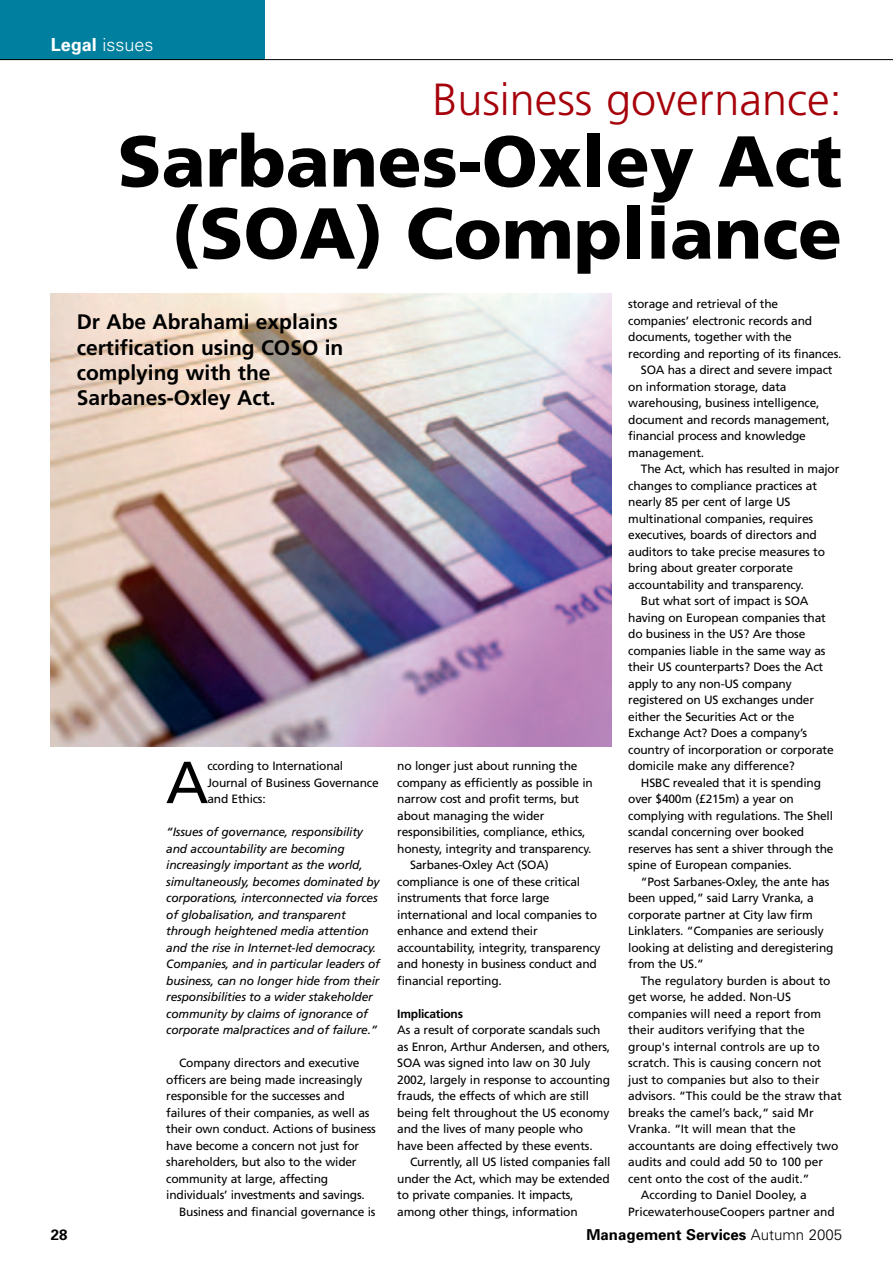
<style>
.page{position:relative;width:893px;height:1263px;background:#fff}
.page>*{position:absolute;margin:0;border:0;box-sizing:border-box;transform-origin:0 0}
.t1{font:900 72px/72px "Frutiger";color:#000;text-align:right}
.t2{font:59.25px "Frutiger";color:#000}
.t3{font:300 45px "Frutiger";color:#a6000a}
.t4{font:700 21px/25.2px "Frutiger";color:#000}
.t5{font:300 18px "Univers";color:#fff}
.t6{font:700 15px "Univers";color:#000}
.t7{font:12px/16.5px "Frutiger";letter-spacing:-.015em;color:#000}
.t8{font:italic 12px/16.5px "Frutiger";letter-spacing:-.015em;color:#000}
.t9{font:700 12px "Frutiger";letter-spacing:-.015em;color:#000}
.s1{font-weight:700}
.s2{font-weight:300}
</style>
<div class="page">
<img style="left:51px;top:293px;width:560px;height:453px">
<div style="left:0;top:0;width:265px;height:60px;background:#00809e"></div>
<hr style="left:0;top:59px;width:892px;height:1px;background:#000">
<h3 class="t5" style="left:51px;top:38px;width:104px"><span class="s1">Legal</span> issues</h3>
<h3 class="t3" style="left:432px;top:81px;width:411px">Business governance:</h3>
<h1 class="t1" style="left:118px;top:131px;width:726px">Sarbanes-Oxley Act (SOA) Compliance</h1>
<h3 class="t4" style="left:77px;top:311px;width:268px">Dr Abe Abrahami explains certification using COSO in complying with the<br>Sarbanes-Oxley Act.</h3>
<h2 class="t2" style="left:166px;top:759px;width:44px">A</h2>
<p class="t7" style="left:207px;top:759px;width:173px">ccording to International<br>Journal of Business Governance and Ethics:</p>
<p class="t8" style="left:166px;top:825px;width:215px">“Issues of governance, responsibility and accountability are becoming increasingly important as the world, simultaneously, becomes dominated by corporations, interconnected via forces of globalisation, and transparent through heightened media attention and the rise in Internet-led democracy.<br>Companies, and in particular leaders of business, can no longer hide from their responsibilities to a wider stakeholder community by claims of ignorance of corporate malpractices and of failure.”</p>
<p class="t7" style="left:179px;top:1056px;width:182px">Company directors and executive</p>
<p class="t7" style="left:166px;top:1072px;width:198px">officers are being made increasingly</p>
<p class="t7" style="left:166px;top:1089px;width:180px">responsible for the successes and</p>
<p class="t7" style="left:166px;top:1105px;width:205px">failures of their companies, as well as</p>
<p class="t7" style="left:166px;top:1122px;width:211px">their own conduct. Actions of business</p>
<p class="t7" style="left:166px;top:1138px;width:194px">have become a concern not just for</p>
<p class="t7" style="left:166px;top:1155px;width:192px">shareholders, but also to the wider</p>
<p class="t7" style="left:166px;top:1171px;width:163px">community at large, affecting</p>
<p class="t7" style="left:166px;top:1188px;width:200px">individuals’ investments and savings.</p>
<p class="t7" style="left:179px;top:1204px;width:198px">Business and financial governance is</p>
<p class="t7" style="left:397px;top:759px;width:182px">no longer just about running the</p>
<p class="t7" style="left:397px;top:775px;width:197px">company as efficiently as possible in</p>
<p class="t7" style="left:397px;top:792px;width:183px">narrow cost and profit terms, but</p>
<p class="t7" style="left:397px;top:808px;width:149px">about managing the wider</p>
<p class="t7" style="left:397px;top:825px;width:190px">responsibilities, compliance, ethics,</p>
<p class="t7" style="left:397px;top:841px;width:196px">honesty, integrity and transparency.</p>
<p class="t7" style="left:410px;top:858px;width:140px">Sarbanes-Oxley Act (SOA)</p>
<p class="t7" style="left:397px;top:874px;width:184px">compliance is one of these critical</p>
<p class="t7" style="left:397px;top:891px;width:154px">instruments that force large</p>
<p class="t7" style="left:397px;top:907px;width:201px">international and local companies to</p>
<p class="t7" style="left:397px;top:924px;width:142px">enhance and extend their</p>
<p class="t7" style="left:397px;top:940px;width:205px">accountability, integrity, transparency</p>
<p class="t7" style="left:397px;top:957px;width:201px">and honesty in business conduct and</p>
<p class="t7" style="left:397px;top:973px;width:106px">financial reporting.</p>
<p class="t9" style="left:397px;top:1009px;width:67px">Implications</p>
<p class="t7" style="left:397px;top:1023px;width:214px">As a result of corporate scandals such as Enron, Arthur Andersen, and others, SOA was signed into law on 30 July 2002, largely in response to accounting frauds, the effects of which are still being felt throughout the US economy and the lives of many people who have been affected by these events.</p>
<p class="t7" style="left:397px;top:1155px;width:215px;text-indent:13px">Currently, all US listed companies fall under the Act, which may be extended to private companies. It impacts, among other things, information</p>
<p class="t7" style="left:628px;top:297px;width:151px">storage and retrieval of the</p>
<p class="t7" style="left:628px;top:313px;width:185px">companies’ electronic records and</p>
<p class="t7" style="left:628px;top:330px;width:165px">documents, together with the</p>
<p class="t7" style="left:628px;top:346px;width:215px">recording and reporting of its finances.</p>
<p class="t7" style="left:641px;top:363px;width:193px">SOA has a direct and severe impact</p>
<p class="t7" style="left:628px;top:379px;width:160px">on information storage, data</p>
<p class="t7" style="left:628px;top:396px;width:193px">warehousing, business intelligence,</p>
<p class="t7" style="left:628px;top:412px;width:203px">document and records management,</p>
<p class="t7" style="left:628px;top:429px;width:179px">financial process and knowledge</p>
<p class="t7" style="left:628px;top:445px;width:78px">management.</p>
<p class="t7" style="left:641px;top:462px;width:200px">The Act, which has resulted in major</p>
<p class="t7" style="left:628px;top:478px;width:190px">changes to compliance practices at</p>
<p class="t7" style="left:628px;top:495px;width:164px">nearly 85 per cent of large US</p>
<p class="t7" style="left:628px;top:511px;width:186px">multinational companies, requires</p>
<p class="t7" style="left:628px;top:528px;width:190px">executives, boards of directors and</p>
<p class="t7" style="left:628px;top:544px;width:198px">auditors to take precise measures to</p>
<p class="t7" style="left:628px;top:561px;width:166px">bring about greater corporate</p>
<p class="t7" style="left:628px;top:577px;width:177px">accountability and transparency.</p>
<p class="t7" style="left:641px;top:594px;width:169px">But what sort of impact is SOA</p>
<p class="t7" style="left:628px;top:610px;width:199px">having on European companies that</p>
<p class="t7" style="left:628px;top:627px;width:179px">do business in the US? Are those</p>
<p class="t7" style="left:628px;top:643px;width:199px">companies liable in the same way as</p>
<p class="t7" style="left:628px;top:660px;width:196px">their US counterparts? Does the Act</p>
<p class="t7" style="left:628px;top:676px;width:165px">apply to any non-US company</p>
<p class="t7" style="left:628px;top:693px;width:187px">registered on US exchanges under</p>
<p class="t7" style="left:628px;top:709px;width:168px">either the Securities Act or the</p>
<p class="t7" style="left:628px;top:726px;width:180px">Exchange Act? Does a company’s</p>
<p class="t7" style="left:628px;top:742px;width:207px">country of incorporation or corporate</p>
<p class="t7" style="left:628px;top:759px;width:168px">domicile make any difference?</p>
<p class="t7" style="left:641px;top:775px;width:181px">HSBC revealed that it is spending</p>
<p class="t7" style="left:628px;top:792px;width:167px">over $400m (£215m) a year on</p>
<p class="t7" style="left:628px;top:808px;width:206px">complying with regulations. The Shell</p>
<p class="t7" style="left:628px;top:825px;width:177px">scandal concerning over booked</p>
<p class="t7" style="left:628px;top:841px;width:207px">reserves has sent a shiver through the</p>
<p class="t7" style="left:628px;top:858px;width:165px">spine of European companies.</p>
<p class="t7" style="left:641px;top:874px;width:190px">“Post Sarbanes-Oxley, the ante has</p>
<p class="t7" style="left:628px;top:891px;width:187px">been upped,” said Larry Vranka, a</p>
<p class="t7" style="left:628px;top:907px;width:186px">corporate partner at City law firm</p>
<p class="t7" style="left:628px;top:924px;width:197px">Linklaters. “Companies are seriously</p>
<p class="t7" style="left:628px;top:940px;width:207px">looking at delisting and deregistering</p>
<p class="t7" style="left:628px;top:957px;width:77px">from the US.”</p>
<p class="t7" style="left:641px;top:973px;width:191px">The regulatory burden is about to</p>
<p class="t7" style="left:628px;top:990px;width:164px">get worse, he added. Non-US</p>
<p class="t7" style="left:628px;top:1006px;width:194px">companies will need a report from</p>
<p class="t7" style="left:628px;top:1023px;width:178px">their auditors verifying that the</p>
<p class="t7" style="left:628px;top:1039px;width:193px">group's internal controls are up to</p>
<p class="t7" style="left:628px;top:1056px;width:195px">scratch. This is causing concern not</p>
<p class="t7" style="left:628px;top:1072px;width:193px">just to companies but also to their</p>
<p class="t7" style="left:628px;top:1089px;width:215px">advisors. “This could be the straw that</p>
<p class="t7" style="left:628px;top:1105px;width:187px">breaks the camel’s back,” said Mr</p>
<p class="t7" style="left:628px;top:1122px;width:169px">Vranka. “It will mean that the</p>
<p class="t7" style="left:628px;top:1138px;width:212px">accountants are doing effectively two</p>
<p class="t7" style="left:628px;top:1155px;width:196px">audits and could add 50 to 100 per</p>
<p class="t7" style="left:628px;top:1171px;width:183px">cent onto the cost of the audit.”</p>
<p class="t7" style="left:641px;top:1188px;width:167px">According to Daniel Dooley, a</p>
<p class="t7" style="left:628px;top:1204px;width:208px">PricewaterhouseCoopers partner and</p>
<p class="t6" style="left:51px;top:1229px;width:18px">28</p>
<p class="t6" style="left:586px;top:1229px;width:257px">Management Services <span class="s2">Autumn 2005</span></p>
</div>
